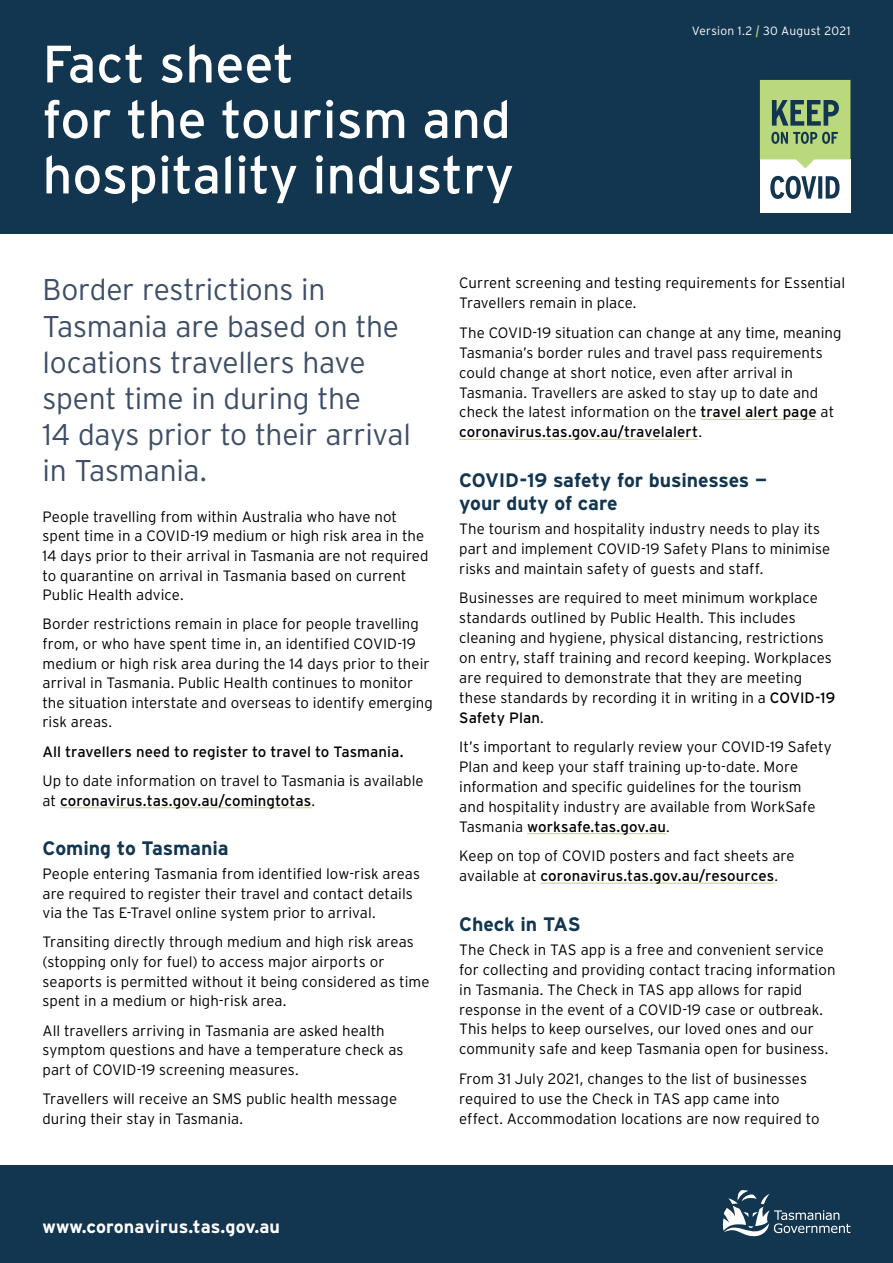
<style>
.page{position:relative;width:893px;height:1263px;background:#fff}
.page>*{position:absolute;margin:0;border:0;box-sizing:border-box;transform-origin:0 0}
.t1{font:52.5px/55.5px "Interstate";color:#fff}
.t2{font:300 30px/36.2px "Interstate";letter-spacing:-.01em;color:#3d4e66}
.t3{font:700 19.5px/22.8px "Interstate";letter-spacing:-.005em;color:#133650}
.t4{font:700 18px "Interstate";letter-spacing:.01em;color:#fff}
.t5{font:300 15px/19.8px "Interstate";letter-spacing:.005em;color:#000}
.t6{font:15px "Interstate";color:#000}
.t7{font:300 12px "Interstate";letter-spacing:.025em;color:#fff}
.s1{font-weight:400;font-style:italic;color:#bad97c}
.s2{font-weight:400}
</style>
<div class="page">
<div style="left:0;top:0;width:893px;height:234px;background:#133650"></div>
<div style="left:0;top:1165px;width:893px;height:98px;background:#133650"></div>
<div style="left:760px;top:159px;width:90px;height:54px;background:#fff"></div>
<svg style="left:760px;top:80px;width:90px;height:88px"></svg>
<svg style="left:770px;top:176px;width:69px;height:23px"></svg>
<svg style="left:722px;top:1190px;width:128px;height:47px"></svg>
<hr style="left:60px;top:807px;width:252px;height:1px;background:#bad97c">
<hr style="left:700px;top:419px;width:117px;height:1px;background:#bad97c">
<hr style="left:459px;top:439px;width:239px;height:1px;background:#bad97c">
<hr style="left:527px;top:833px;width:139px;height:1px;background:#bad97c">
<hr style="left:541px;top:883px;width:233px;height:1px;background:#bad97c">
<h1 class="t1" style="left:43px;top:36px;width:473px">Fact sheet<br>for the tourism and hospitality industry</h1>
<p class="t7" style="left:692px;top:24px;width:160px">Version 1.2 <span class="s1">|</span> 30 August 2021</p>
<h2 class="t2" style="left:43px;top:271px;width:370px">Border restrictions in<br>Tasmania are based on the locations travellers have spent time in during the<br>14 days prior to their arrival in Tasmania.</h2>
<p class="t5" style="left:43px;top:506px;width:388px">People travelling from within Australia who have not spent time in a COVID-19 medium or high risk area in the 14 days prior to their arrival in Tasmania are not required to quarantine on arrival in Tasmania based on current Public Health advice.</p>
<p class="t5" style="left:43px;top:614px;width:392px">Border restrictions remain in place for people travelling from, or who have spent time in, an identified COVID-19 medium or high risk area during the 14 days prior to their arrival in Tasmania. Public Health continues to monitor the situation interstate and overseas to identify emerging risk areas.</p>
<p class="t6" style="left:43px;top:743px;width:363px">All travellers need to register to travel to Tasmania.</p>
<p class="t5" style="left:43px;top:771px;width:383px">Up to date information on travel to Tasmania is available at <span class="s2">coronavirus.tas.gov.au/comingtotas</span>.</p>
<h3 class="t3" style="left:43px;top:837px;width:188px">Coming to Tasmania</h3>
<p class="t5" style="left:43px;top:864px;width:379px">People entering Tasmania from identified low-risk areas are required to register their travel and contact details via the Tas E-Travel online system prior to arrival.</p>
<p class="t5" style="left:43px;top:932px;width:388px">Transiting directly through medium and high risk areas (stopping only for fuel) to access major airports or seaports is permitted without it being considered as time spent in a medium or high‑risk area.</p>
<p class="t5" style="left:43px;top:1020px;width:363px">All travellers arriving in Tasmania are asked health symptom questions and have a temperature check as part of COVID-19 screening measures.</p>
<p class="t5" style="left:43px;top:1089px;width:356px">Travellers will receive an SMS public health message during their stay in Tasmania.</p>
<p class="t5" style="left:459px;top:273px;width:387px">Current screening and testing requirements for Essential<br>Travellers remain in place.</p>
<p class="t5" style="left:459px;top:323px;width:384px">The COVID-19 situation can change at any time, meaning Tasmania’s border rules and travel pass requirements could change at short notice, even after arrival in Tasmania. Travellers are asked to stay up to date and check the latest information on the <span class="s2">travel alert page</span> at <span class="s2">coronavirus.tas.gov.au/travelalert</span>.</p>
<h3 class="t3" style="left:459px;top:468px;width:309px">COVID-19 safety for businesses — your duty of care</h3>
<p class="t5" style="left:459px;top:519px;width:373px">The tourism and hospitality industry needs to play its part and implement COVID-19 Safety Plans to minimise risks and maintain safety of guests and staff.</p>
<p class="t5" style="left:459px;top:588px;width:377px">Businesses are required to meet minimum workplace standards outlined by Public Health. This includes cleaning and hygiene, physical distancing, restrictions on entry, staff training and record keeping. Workplaces are required to demonstrate that they are meeting these standards by recording it in writing in a <span class="s2">COVID-19<br>Safety Plan</span>.</p>
<p class="t5" style="left:459px;top:737px;width:374px">It’s important to regularly review your COVID-19 Safety Plan and keep your staff training up-to-date. More information and specific guidelines for the tourism<br>and hospitality industry are available from WorkSafe Tasmania <span class="s2">worksafe.tas.gov.au</span>.</p>
<p class="t5" style="left:459px;top:846px;width:337px">Keep on top of COVID posters and fact sheets are available at <span class="s2">coronavirus.tas.gov.au/resources</span>.</p>
<h3 class="t3" style="left:459px;top:912px;width:123px">Check in TAS</h3>
<p class="t5" style="left:459px;top:940px;width:378px">The Check in TAS app is a free and convenient service for collecting and providing contact tracing information in Tasmania. The Check in TAS app allows for rapid response in the event of a COVID-19 case or outbreak.<br>This helps to keep ourselves, our loved ones and our community safe and keep Tasmania open for business.</p>
<p class="t5" style="left:459px;top:1069px;width:362px">From 31 July 2021, changes to the list of businesses required to use the Check in TAS app came into effect. Accommodation locations are now required to</p>
<p class="t4" style="left:43px;top:1217px;width:239px">www.coronavirus.tas.gov.au</p>
</div>
